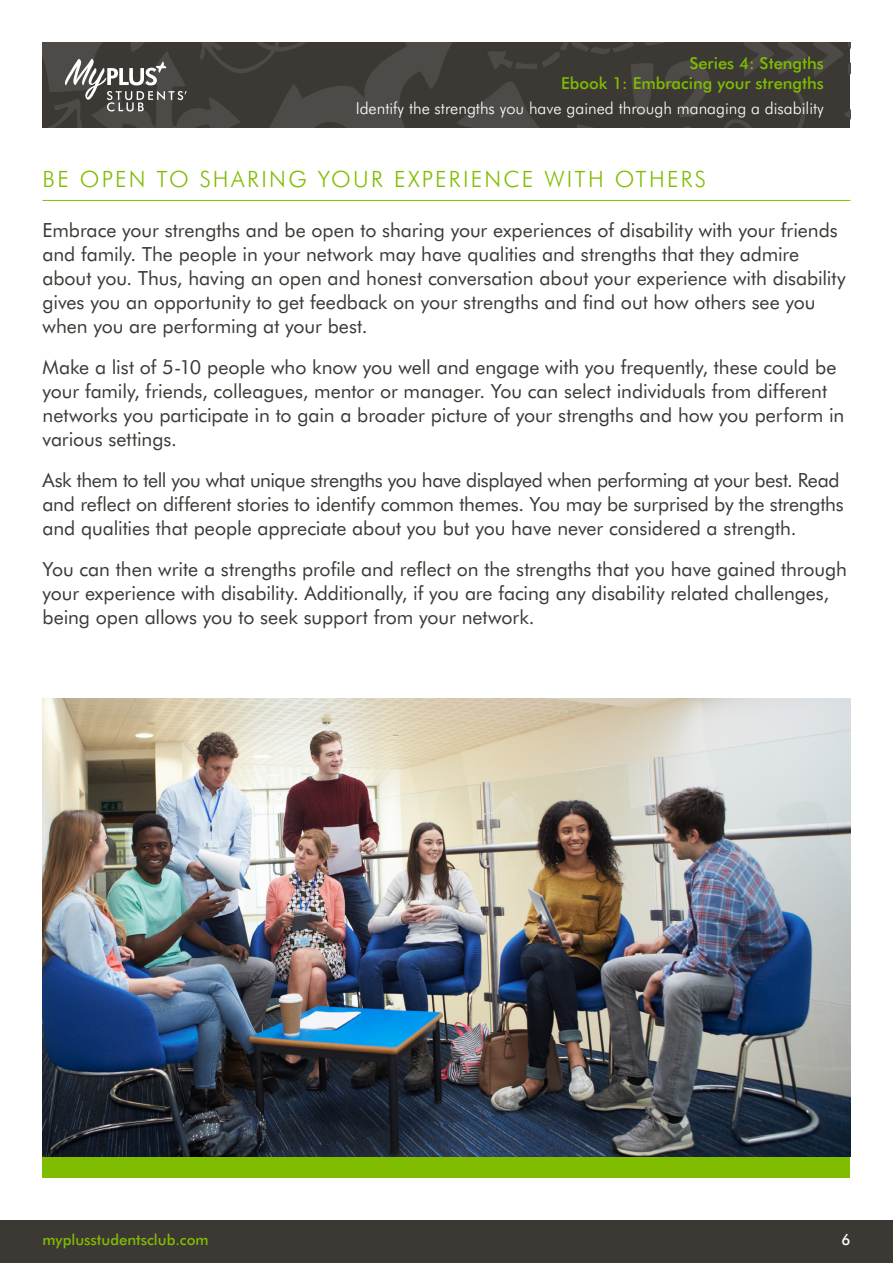
<style>
.page{position:relative;width:893px;height:1263px;background:#fff}
.page>*{position:absolute;margin:0;border:0;box-sizing:border-box;transform-origin:0 0}
.t1{font:300 22.5px "Futura BT";letter-spacing:.1em;color:#80bc00}
.t2{font:19.5px/24px "Futura BT";letter-spacing:-.005em;color:#3c3935}
.t3{font:300 16.5px "Futura BT";color:#fff}
.t4{font:500 16.5px/19.5px "Futura BT";color:#80bc00;text-align:right}
.t5{font:500 15px "Futura BT";color:#80bc00}
.t6{font:500 15px "Futura BT";color:#fff}
</style>
<div class="page">
<svg style="left:43px;top:43px;width:807px;height:85px;background:#45413e"></svg>
<div style="left:0;top:1220px;width:893px;height:43px;background:#3c3935"></div>
<hr style="left:43px;top:200px;width:807px;height:1px;background:#80bc00">
<div style="left:43px;top:1157px;width:807px;height:21px;background:#80bc00"></div>
<img style="left:43px;top:699px;width:807px;height:458px">
<p class="t4" style="left:561px;top:53px;width:264px">Series 4: Stengths<br>Ebook 1: Embracing your strengths</p>
<p class="t3" style="left:356px;top:98px;width:470px">Identify the strengths you have gained through managing a disability</p>
<p class="t1" style="left:43px;top:166px;width:665px">BE OPEN TO SHARING YOUR EXPERIENCE WITH OTHERS</p>
<p class="t2" style="left:43px;top:218px;width:805px">Embrace your strengths and be open to sharing your experiences of disability with your friends and family. The people in your network may have qualities and strengths that they admire about you. Thus, having an open and honest conversation about your experience with disability gives you an opportunity to get feedback on your strengths and find out how others see you when you are performing at your best.</p>
<p class="t2" style="left:43px;top:355px;width:803px">Make a list of 5-10 people who know you well and engage with you frequently, these could be your family, friends, colleagues, mentor or manager. You can select individuals from different networks you participate in to gain a broader picture of your strengths and how you perform in various settings.</p>
<p class="t2" style="left:43px;top:468px;width:803px">Ask them to tell you what unique strengths you have displayed when performing at your best. Read and reflect on different stories to identify common themes. You may be surprised by the strengths and qualities that people appreciate about you but you have never considered a strength.</p>
<p class="t2" style="left:43px;top:557px;width:806px">You can then write a strengths profile and reflect on the strengths that you have gained through your experience with disability. Additionally, if you are facing any disability related challenges, being open allows you to seek support from your network.</p>
<p class="t5" style="left:43px;top:1231px;width:168px">myplusstudentsclub.com</p>
<p class="t6" style="left:841px;top:1231px;width:11px">6</p>
</div>
